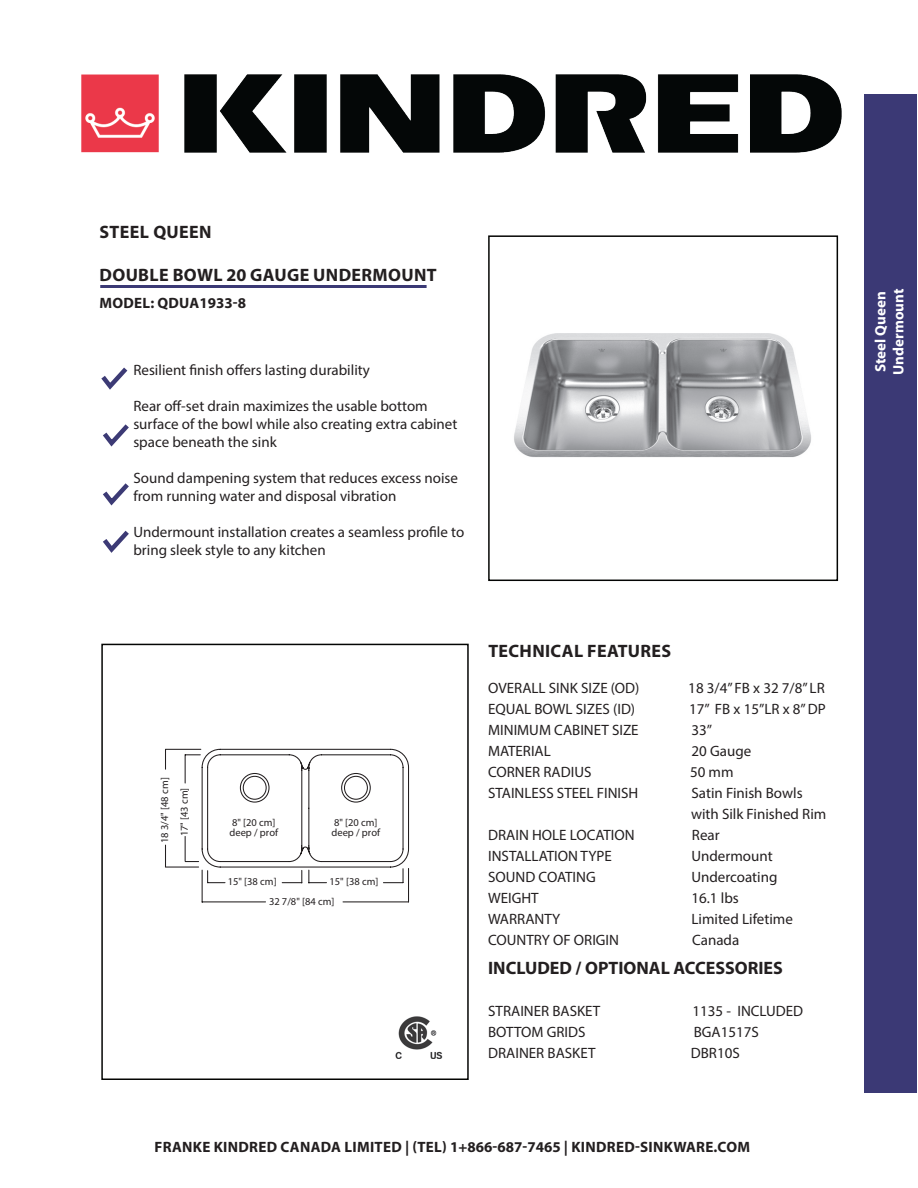
<style>
.page{position:relative;width:918px;height:1188px;background:#fff}
.page>*{position:absolute;margin:0;border:0;box-sizing:border-box;transform-origin:0 0}
.t1{font:700 18px "Myriad Pro";letter-spacing:.02em;color:#231f20}
.t2{font:700 18px "Myriad Pro";color:#231f20}
.t3{font:15px/18px "Myriad Pro";color:#231f20}
.t4{font:700 15px "Myriad Pro";letter-spacing:.02em;color:#231f20}
.t5{font:700 15px "Myriad Pro";color:#fff}
.t6{font:10.5px/10.1px "Myriad Pro";color:#231f20}
</style>
<div class="page">
<img style="left:81px;top:74px;width:761px;height:79px">
<hr style="left:100px;top:285px;width:327px;height:3px;background:#3b3975">
<div style="left:488px;top:235px;width:350px;height:346px;border:2px solid #040503"></div>
<div style="left:101px;top:644px;width:368px;height:436px;border:2px solid #040503"></div>
<div style="left:864px;top:95px;width:52px;height:998px;background:#3b3975"></div>
<img style="left:514px;top:333px;width:297px;height:124px">
<hr style="left:166px;top:749px;width:35px;height:1px;background:#231f20">
<hr style="left:165px;top:867px;width:34px;height:1px;background:#231f20">
<svg style="left:165px;top:749px;width:1px;height:20px"></svg>
<svg style="left:165px;top:845px;width:1px;height:21px"></svg>
<svg style="left:185px;top:748px;width:224px;height:155px"></svg>
<img style="left:395px;top:1017px;width:48px;height:42px">
<svg style="left:101px;top:367px;width:27px;height:23px"></svg>
<svg style="left:103px;top:424px;width:26px;height:23px"></svg>
<svg style="left:103px;top:483px;width:26px;height:23px"></svg>
<svg style="left:103px;top:530px;width:26px;height:23px"></svg>
<p class="t1" style="left:100px;top:220px;width:114px">STEEL QUEEN</p>
<p class="t1" style="left:100px;top:263px;width:339px">DOUBLE BOWL 20 GAUGE UNDERMOUNT</p>
<p class="t4" style="left:100px;top:294px;width:148px">MODEL: QDUA1933-8</p>
<p class="t3" style="left:133px;top:360px;width:238px">Resilient finish offers lasting durability</p>
<p class="t3" style="left:133px;top:396px;width:326px">Rear off-set drain maximizes the usable bottom surface of the bowl while also creating extra cabinet space beneath the sink</p>
<p class="t3" style="left:133px;top:468px;width:326px">Sound dampening system that reduces excess noise from running water and disposal vibration</p>
<p class="t3" style="left:133px;top:522px;width:332px">Undermount installation creates a seamless profile to bring sleek style to any kitchen</p>
<p class="t6" style="left:155px;top:843px;width:67px;line-height:19.5px;text-align:center;rotate:-90deg">18 3/4" [48 cm]<br>17" [43 cm]</p>
<p class="t6" style="left:230px;top:817px;width:50px">8" [20 cm] deep / prof</p>
<p class="t6" style="left:332px;top:817px;width:50px">8" [20 cm] deep / prof</p>
<p class="t6" style="left:228px;top:876px;width:50px">15" [38 cm]</p>
<p class="t6" style="left:330px;top:876px;width:50px">15" [38 cm]</p>
<p class="t6" style="left:269px;top:896px;width:67px">32 7/8" [84 cm]</p>
<p class="t1" style="left:488px;top:639px;width:184px">TECHNICAL FEATURES</p>
<p class="t3" style="left:488px;top:679px;width:153px">OVERALL SINK SIZE (OD)</p>
<p class="t3" style="left:688px;top:679px;width:138px">18 3/4” FB x 32 7/8” LR</p>
<p class="t3" style="left:488px;top:700px;width:148px">EQUAL BOWL SIZES (ID)</p>
<p class="t3" style="left:689px;top:700px;width:138px">17” FB x 15”LR x 8” DP</p>
<p class="t3" style="left:488px;top:721px;width:152px">MINIMUM CABINET SIZE</p>
<p class="t3" style="left:692px;top:721px;width:22px">33”</p>
<p class="t3" style="left:488px;top:742px;width:64px">MATERIAL</p>
<p class="t3" style="left:692px;top:742px;width:61px">20 Gauge</p>
<p class="t3" style="left:488px;top:763px;width:105px">CORNER RADIUS</p>
<p class="t3" style="left:690px;top:763px;width:45px">50 mm</p>
<p class="t3" style="left:488px;top:784px;width:152px">STAINLESS STEEL FINISH</p>
<p class="t3" style="left:691px;top:782px;width:137px;line-height:21px">Satin Finish Bowls with Silk Finished Rim</p>
<p class="t3" style="left:488px;top:826px;width:148px">DRAIN HOLE LOCATION</p>
<p class="t3" style="left:692px;top:826px;width:29px">Rear</p>
<p class="t3" style="left:488px;top:847px;width:125px">INSTALLATION TYPE</p>
<p class="t3" style="left:692px;top:847px;width:83px">Undermount</p>
<p class="t3" style="left:488px;top:868px;width:109px">SOUND COATING</p>
<p class="t3" style="left:692px;top:868px;width:87px">Undercoating</p>
<p class="t3" style="left:488px;top:889px;width:52px">WEIGHT</p>
<p class="t3" style="left:692px;top:889px;width:49px">16.1 lbs</p>
<p class="t3" style="left:488px;top:910px;width:74px">WARRANTY</p>
<p class="t3" style="left:692px;top:910px;width:103px">Limited Lifetime</p>
<p class="t3" style="left:488px;top:931px;width:132px">COUNTRY OF ORIGIN</p>
<p class="t3" style="left:692px;top:931px;width:49px">Canada</p>
<p class="t2" style="left:488px;top:956px;width:296px">INCLUDED / OPTIONAL ACCESSORIES</p>
<p class="t3" style="left:488px;top:1001px;width:114px">STRAINER BASKET</p>
<p class="t3" style="left:693px;top:1001px;width:112px">1135 - INCLUDED</p>
<p class="t3" style="left:488px;top:1022px;width:99px">BOTTOM GRIDS</p>
<p class="t3" style="left:694px;top:1022px;width:67px">BGA1517S</p>
<p class="t3" style="left:488px;top:1043px;width:109px">DRAINER BASKET</p>
<p class="t3" style="left:691px;top:1043px;width:50px">DBR10S</p>
<p class="t4" style="left:155px;top:1137px;width:597px">FRANKE KINDRED CANADA LIMITED | (TEL) 1+866-687-7465 | KINDRED-SINKWARE.COM</p>
<p class="t5" style="left:871px;top:372px;width:82px;rotate:-90deg">Steel Queen</p>
<p class="t5" style="left:889px;top:375px;width:88px;rotate:-90deg">Undermount</p>
</div>
